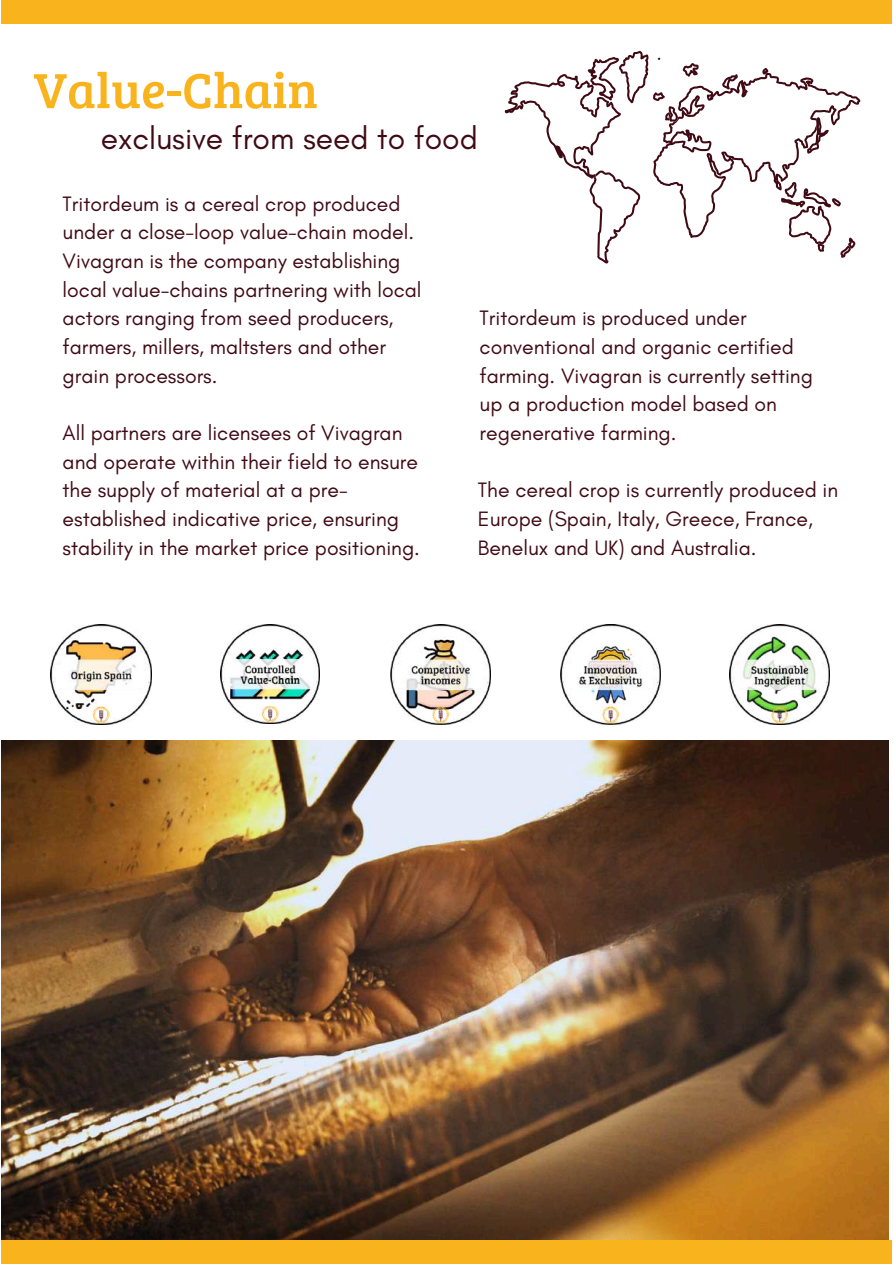
<style>
.page{position:relative;width:894px;height:1264px;background:#fff}
.page>*{position:absolute;margin:0;border:0;box-sizing:border-box;transform-origin:0 0}
.t1{font:50.85px "Bree Serif";color:#f9b31d}
.t2{font:31.8px "Glacial Indifference";color:#400a15}
.t3{font:21.15px/28.7px "Glacial Indifference";color:#400a15}
</style>
<div class="page">
<div style="left:1px;top:0;width:890px;height:23px;background:#f9b31d"></div>
<div style="left:1px;top:1239px;width:890px;height:24px;background:#f9b31d"></div>
<img style="left:1px;top:740px;width:887px;height:499px">
<img style="left:560px;top:624px;width:100px;height:100px">
<img style="left:221px;top:624px;width:99px;height:99px">
<img style="left:390px;top:624px;width:100px;height:100px">
<img style="left:729px;top:624px;width:100px;height:100px">
<img style="left:51px;top:624px;width:100px;height:100px">
<svg style="left:504px;top:51px;width:356px;height:212px"></svg>
<h1 class="t1" style="left:34px;top:53px;width:286px">Value-Chain</h1>
<h2 class="t2" style="left:101px;top:119px;width:378px">exclusive from seed to food</h2>
<p class="t3" style="left:63px;top:189px;width:360px">Tritordeum is a cereal crop produced under a close-loop value-chain model.<br>Vivagran is the company establishing local value-chains partnering with local actors ranging from seed producers, farmers, millers, maltsters and other grain processors.</p>
<p class="t3" style="left:63px;top:418px;width:359px">All partners are licensees of Vivagran and operate within their field to ensure the supply of material at a pre&shy;established indicative price, ensuring stability in the market price positioning.</p>
<p class="t3" style="left:479px;top:303px;width:334px">Tritordeum is produced under conventional and organic certified farming. Vivagran is currently setting up a production model based on regenerative farming.</p>
<p class="t3" style="left:478px;top:475px;width:361px">The cereal crop is currently produced in<br>Europe (Spain, Italy, Greece, France,<br>Benelux and UK) and Australia.</p>
</div>
